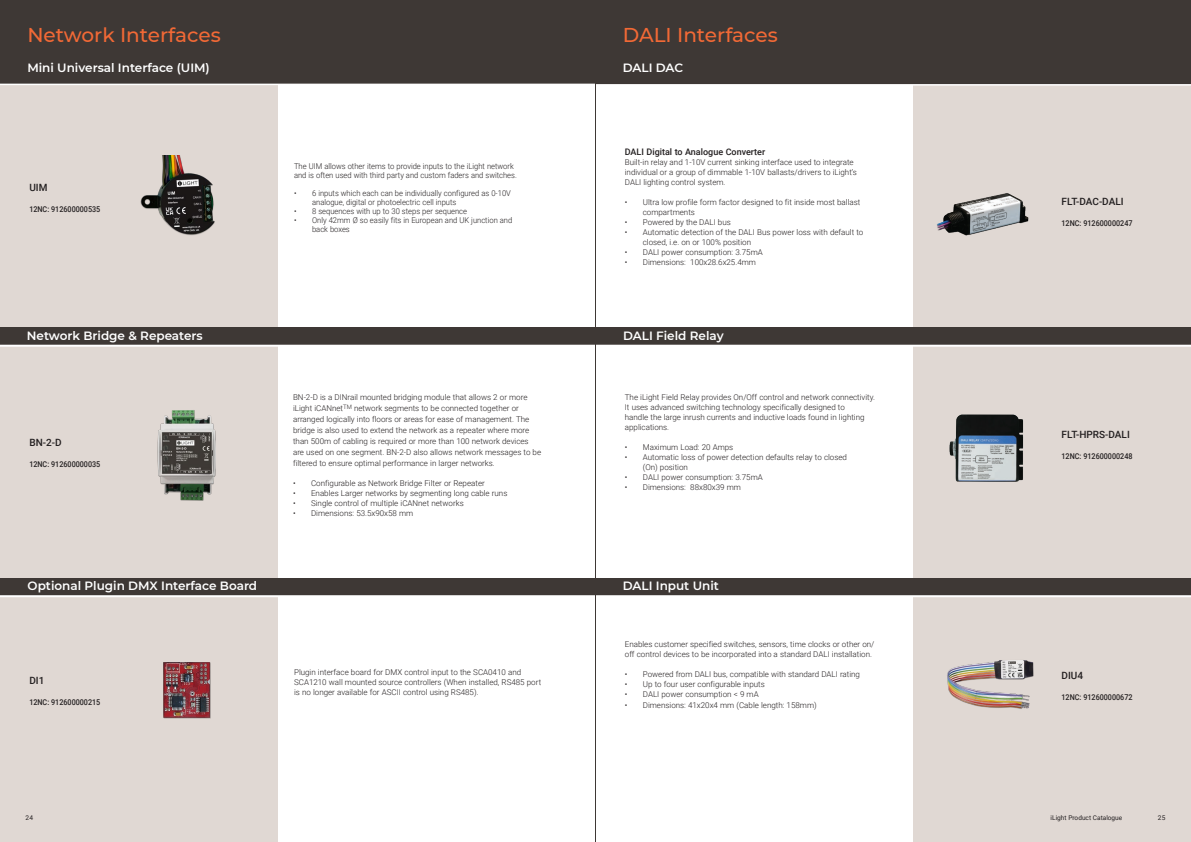
<style>
.page{position:relative;width:1191px;height:842px;background:#fff}
.page>*{position:absolute;margin:0;border:0;box-sizing:border-box;transform-origin:0 0}
.t1{font:500 20px "Montserrat";color:#f26935}
.t2{font:600 12px "Montserrat";color:#fff}
.t3{font:500 10px "Roboto";color:#231f20}
.t4{font:500 9px "Roboto";color:#231f20}
.Main_Paragraph{font:300 8px/10px "Roboto";color:#231f20}
.Main_Paragraph-2{font:300 8px/9px "Roboto";color:#231f20;scale:.95 1}
.t5{font:500 8px "Roboto";color:#231f20;scale:.9 1}
.t6{font:6.5px "Roboto";color:#231f20}
</style>
<div class="page">
<div style="left:0;top:84px;width:278px;height:758px;background:#e0d8d3"></div>
<div style="left:913px;top:84px;width:278px;height:758px;background:#e0d8d3"></div>
<div style="left:0;top:0;width:595px;height:84px;background:#3e3835"></div>
<hr style="left:0;top:84px;width:595px;height:1px;background:#fff">
<div style="left:596px;top:0;width:595px;height:84px;background:#3e3835"></div>
<hr style="left:596px;top:84px;width:595px;height:2px;background:#fff">
<img style="left:157px;top:410px;width:59px;height:91px">
<img style="left:163px;top:662px;width:48px;height:57px">
<div style="left:0;top:327px;width:595px;height:18px;background:#3e3835"></div>
<hr style="left:0;top:345px;width:595px;height:2px;background:#fff">
<div style="left:595px;top:327px;width:596px;height:18px;background:#3e3835"></div>
<hr style="left:595px;top:345px;width:596px;height:2px;background:#fff">
<div style="left:595px;top:578px;width:596px;height:17px;background:#3e3835"></div>
<hr style="left:595px;top:595px;width:596px;height:2px;background:#fff">
<div style="left:0;top:578px;width:595px;height:17px;background:#3e3835"></div>
<hr style="left:0;top:595px;width:595px;height:2px;background:#fff">
<img style="left:937px;top:193px;width:92px;height:43px">
<img style="left:949px;top:414px;width:75px;height:68px">
<img style="left:947px;top:660px;width:87px;height:49px">
<img style="left:140px;top:155px;width:75px;height:80px">
<hr style="left:595px;top:0;width:1px;height:842px;background:#3e3835">
<p class="t1" style="left:27px;top:21px;width:195px">Network Interfaces</p>
<p class="t2" style="left:27px;top:60px;width:184px">Mini Universal Interface (UIM)</p>
<p class="t3" style="left:29px;top:181px;width:20px">UIM</p>
<p class="t5" style="left:29px;top:204px;width:80px">12NC: 912600000535</p>
<p class="Main_Paragraph-2" style="left:294px;top:161px;width:236px">The UIM allows other items to provide inputs to the iLight network and is often used with third party and custom faders and switches.</p>
<p class="Main_Paragraph-2" style="left:312px;top:188px;width:211px;text-indent:-18px">• 6 inputs which each can be individually configured as 0-10V analogue, digital or photoelectric cell inputs</p>
<p class="Main_Paragraph-2" style="left:294px;top:206px;width:184px">• 8 sequences with up to 30 steps per sequence</p>
<p class="Main_Paragraph-2" style="left:312px;top:215px;width:212px;text-indent:-18px">• Only 42mm Ø so easily fits in European and UK junction and back boxes</p>
<p class="t1" style="left:622px;top:21px;width:156px">DALI Interfaces</p>
<p class="t2" style="left:622px;top:60px;width:62px">DALI DAC</p>
<p class="t4" style="left:625px;top:146px;width:142px">DALI Digital to Analogue Converter</p>
<p class="Main_Paragraph" style="left:625px;top:157px;width:233px">Built-in relay and 1-10V current sinking interface used to integrate individual or a group of dimmable 1-10V ballasts/drivers to iLight’s<br>DALI lighting control system.</p>
<p class="Main_Paragraph" style="left:643px;top:197px;width:219px;text-indent:-18px">• Ultra low profile form factor designed to fit inside most ballast compartments</p>
<p class="Main_Paragraph" style="left:625px;top:217px;width:107px">• Powered by the DALI bus</p>
<p class="Main_Paragraph" style="left:643px;top:227px;width:222px;text-indent:-18px">• Automatic detection of the DALI Bus power loss with default to closed, i.e. on or 100% position</p>
<p class="Main_Paragraph" style="left:625px;top:247px;width:139px">• DALI power consumption: 3.75mA</p>
<p class="Main_Paragraph" style="left:625px;top:257px;width:133px">• Dimensions: 100x28.6x25.4mm</p>
<p class="t2" style="left:27px;top:327px;width:177px">Network Bridge &amp; Repeaters</p>
<p class="t2" style="left:623px;top:327px;width:102px">DALI Field Relay</p>
<p class="t3" style="left:29px;top:436px;width:34px">BN-2-D</p>
<p class="t5" style="left:29px;top:459px;width:80px">12NC: 912600000035</p>
<p class="Main_Paragraph" style="left:293px;top:391px;width:250px;line-height:11px">BN-2-D is a DINrail mounted bridging module that allows 2 or more iLight iCANnet<sup>TM</sup> network segments to be connected together or arranged logically into floors or areas for ease of management. The bridge is also used to extend the network as a repeater where more than 500m of cabling is required or more than 100 network devices are used on one segment. BN-2-D also allows network messages to be filtered to ensure optimal performance in larger networks.</p>
<p class="Main_Paragraph" style="left:293px;top:478px;width:193px">• Configurable as Network Bridge Filter or Repeater</p>
<p class="Main_Paragraph" style="left:293px;top:488px;width:216px">• Enables Larger networks by segmenting long cable runs</p>
<p class="Main_Paragraph" style="left:293px;top:498px;width:172px">• Single control of multiple iCANnet networks</p>
<p class="Main_Paragraph" style="left:293px;top:508px;width:122px">• Dimensions: 53.5x90x58 mm</p>
<p class="Main_Paragraph" style="left:625px;top:392px;width:252px">The iLight Field Relay provides On/Off control and network connectivity.<br>It uses advanced switching technology specifically designed to<br>handle the large inrush currents and inductive loads found in lighting applications.</p>
<p class="Main_Paragraph" style="left:625px;top:442px;width:110px">• Maximum Load: 20 Amps</p>
<p class="Main_Paragraph" style="left:643px;top:452px;width:206px;text-indent:-18px">• Automatic loss of power detection defaults relay to closed (On) position</p>
<p class="Main_Paragraph" style="left:625px;top:472px;width:139px">• DALI power consumption: 3.75mA</p>
<p class="Main_Paragraph" style="left:625px;top:482px;width:118px">• Dimensions: 88x80x39 mm</p>
<p class="t2" style="left:28px;top:578px;width:231px">Optional Plugin DMX Interface Board</p>
<p class="t2" style="left:622px;top:577px;width:98px">DALI Input Unit</p>
<p class="t3" style="left:29px;top:673px;width:17px">DI1</p>
<p class="t5" style="left:29px;top:696px;width:80px">12NC: 912600000215</p>
<p class="Main_Paragraph" style="left:294px;top:667px;width:249px">Plugin interface board for DMX control input to the SCA0410 and<br>SCA1210 wall mounted source controllers (When installed, RS485 port is no longer available for ASCII control using RS485).</p>
<p class="Main_Paragraph" style="left:625px;top:639px;width:251px">Enables customer specified switches, sensors, time clocks or other on/ off control devices to be incorporated into a standard DALI installation.</p>
<p class="Main_Paragraph" style="left:625px;top:669px;width:237px">• Powered from DALI bus, compatible with standard DALI rating</p>
<p class="Main_Paragraph" style="left:625px;top:679px;width:141px">• Up to four user configurable inputs</p>
<p class="Main_Paragraph" style="left:625px;top:689px;width:135px">• DALI power consumption &lt; 9 mA</p>
<p class="Main_Paragraph" style="left:625px;top:699px;width:193px">• Dimensions: 41x20x4 mm (Cable length: 158mm)</p>
<p class="t3" style="left:1061px;top:194px;width:64px">FLT-DAC-DALI</p>
<p class="t5" style="left:1061px;top:217px;width:80px">12NC: 912600000247</p>
<p class="t3" style="left:1061px;top:427px;width:70px">FLT-HPRS-DALI</p>
<p class="t5" style="left:1061px;top:451px;width:80px">12NC: 912600000248</p>
<p class="t3" style="left:1061px;top:668px;width:23px">DIU4</p>
<p class="t5" style="left:1061px;top:691px;width:80px">12NC: 912600000672</p>
<p class="t6" style="left:26px;top:813px;width:9px">24</p>
<p class="t6" style="left:1050px;top:813px;width:73px">iLight Product Catalogue</p>
<p class="t6" style="left:1157px;top:813px;width:9px">25</p>
</div>
